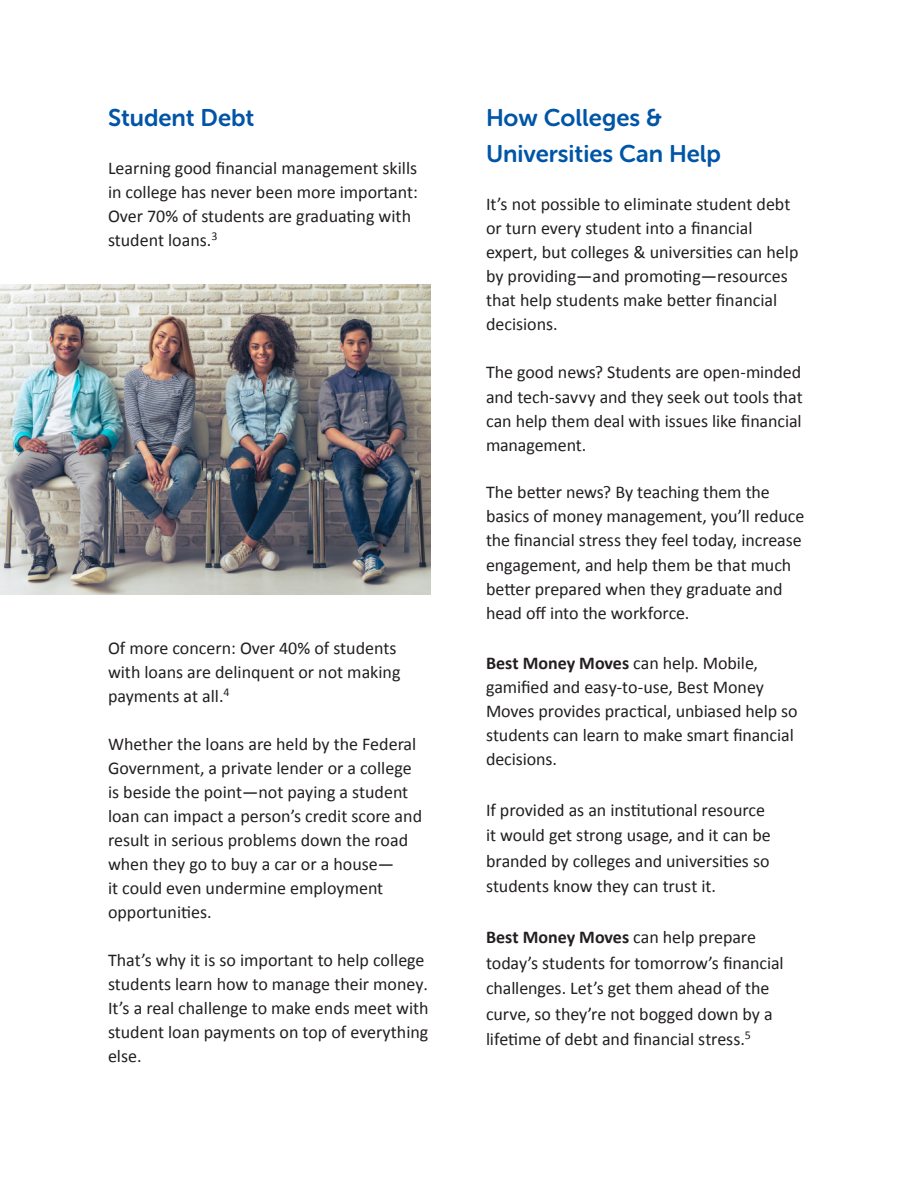
<style>
.page{position:relative;width:918px;height:1188px;background:#fff}
.page>*{position:absolute;margin:0;border:0;box-sizing:border-box;transform-origin:0 0}
.t1{font:24px "Museo Sans Rounded 700";color:#0155a7}
.t2{font:24px "Museo Sans Rounded 700";color:#0154a6}
.body{font:18px/24px "Calibri";color:#231f20}
.s1{font-family:"Adobe Garamond Pro"}
.s2{font-weight:700}
</style>
<div class="page">
<img style="left:0;top:285px;width:431px;height:310px">
<p class="t2" style="left:108px;top:104px;width:148px">Student Debt</p>
<p class="body" style="left:108px;top:155px;width:312px">Learning good financial management skills in college has never been more important:</p>
<p class="body" style="left:108px;top:203px;width:305px">Over 70% of students are graduating with student loans.<sup>3</sup></p>
<p class="body" style="left:108px;top:635px;width:294px">Of more concern: Over 40% of students with loans are delinquent or not making payments at all.<sup>4</sup></p>
<p class="body" style="left:108px;top:731px;width:316px">Whether the loans are held by the Federal Government, a private lender or a college is beside the point—not paying a student loan can impact a person’s credit score and result in serious problems down the road when they go to buy a car or a house—<br>it could even undermine employment opportunities.</p>
<p class="body" style="left:108px;top:947px;width:322px">That’s why it is so important to help college students learn how to manage their money<span class="s1">.<br></span>It’s a real challenge to make ends meet with student loan payments on top of everything else.</p>
<p class="t1" style="left:486px;top:104px;width:177px">How Colleges &amp;</p>
<p class="t1" style="left:486px;top:140px;width:236px">Universities Can Help</p>
<p class="body" style="left:486px;top:191px;width:314px">It’s not possible to eliminate student debt or turn every student into a financial expert, but colleges &amp; universities can help by providing—and promoting—resources that help students make better financial decisions.</p>
<p class="body" style="left:486px;top:359px;width:318px;text-align:justify">The good news? Students are open-minded and tech-savvy and they seek out tools that can help them deal with issues like financial management.</p>
<p class="body" style="left:486px;top:479px;width:320px">The better news? By teaching them the basics of money management, you’ll reduce the financial stress they feel today, increase engagement, and help them be that much better prepared when they graduate and head off into the workforce.</p>
<p class="body" style="left:486px;top:650px;width:313px"><span class="s2">Best Money Moves</span> can help. Mobile, gamified and easy-to-use, Best Money Moves provides practical, unbiased help so students can learn to make smart financial decisions.</p>
<p class="body" style="left:486px;top:796px;width:286px;line-height:25.5px">If provided as an institutional resource it would get strong usage, and it can be branded by colleges and universities so students know they can trust it.</p>
<p class="body" style="left:486px;top:924px;width:299px;line-height:25.5px"><span class="s2">Best Money Moves</span> can help prepare today’s students for tomorrow’s financial challenges. Let’s get them ahead of the curve, so they’re not bogged down by a lifetime of debt and financial stress.<sup>5</sup></p>
</div>
